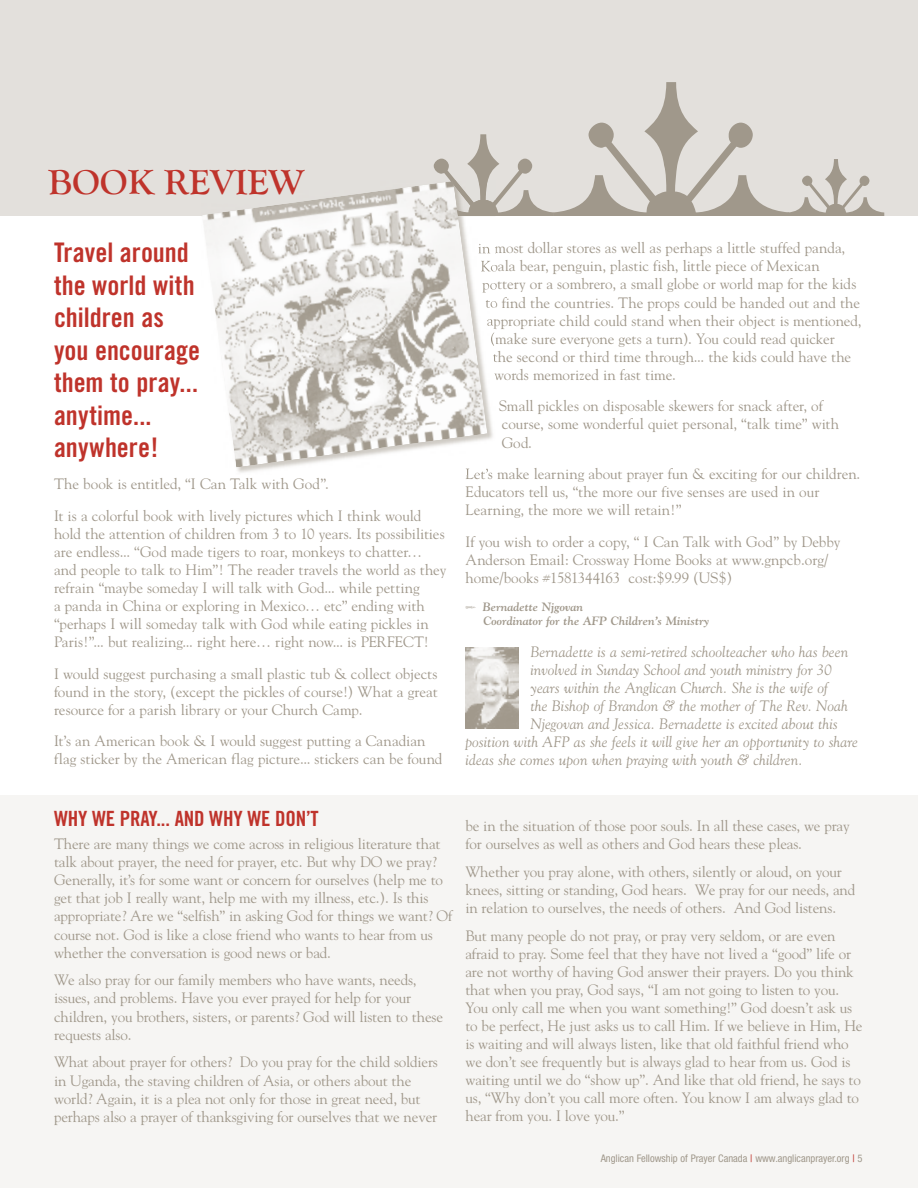
<style>
.page{position:relative;width:918px;height:1188px;background:#fff}
.page>*{position:absolute;margin:0;border:0;box-sizing:border-box;transform-origin:0 0}
.t1{font:700 36px "Goudy Old Style T";color:#bf332b}
.t2{font:27px/32.5px "Trade Gothic Bold Cond Twenty";color:#bf332b}
.t3{font:21px "Trade Gothic Bold Cond Twenty";letter-spacing:-.01em;color:#bf332b}
.t4{font:15px/18px "Goudy";letter-spacing:-.01em;color:#a0988b}
.t5{font:italic 15px "Goudy";letter-spacing:.01em;color:#a0988b}
.t6{font:12px/14.4px "Goudy Bold Italic Os F";color:#a0988b}
.t7{font:condensed 10.5px "Helvetica Neue";color:#a0988b}
.s1{color:#bf332b}
</style>
<div class="page">
<img style="left:465px;top:647px;width:54px;height:81px">
<div style="left:0;top:795px;width:918px;height:393px;background:#f6f5f3"></div>
<div style="left:0;top:0;width:918px;height:216px;background:#e3e0dc"></div>
<svg style="left:433px;top:82px;width:451px;height:134px"></svg>
<img style="left:487px;top:247px;width:3px;height:7px">
<img style="left:487px;top:260px;width:8px;height:12px">
<img style="left:487px;top:283px;width:8px;height:7px">
<img style="left:487px;top:300px;width:8px;height:8px">
<img style="left:487px;top:319px;width:8px;height:10px">
<img style="left:491px;top:333px;width:3px;height:13px">
<img style="left:466px;top:468px;width:26px;height:7px">
<img style="left:433px;top:180px;width:62px;height:36px">
<img style="left:202px;top:181px;width:285px;height:286px">
<h1 class="t1" style="left:48px;top:162px;width:258px">BOOK REVIEW</h1>
<h2 class="t2" style="left:54px;top:236px;width:148px">Travel around the world with children as you encourage them to pray... anytime... anywhere!</h2>
<p class="t4" style="left:54px;top:468px;width:369px;line-height:31.5px">The book is entitled, “I Can Talk with God”.<br>It is a colorful book with lively pictures which I think would</p>
<p class="t4" style="left:54px;top:524px;width:394px">hold the attention of children from 3 to 10 years. Its possibilities are endless... “God made tigers to roar, monkeys to chatter… and people to talk to Him”! The reader travels the world as they refrain “maybe someday I will talk with God... while petting<br>a panda in China or exploring in Mexico… etc” ending with “perhaps I will someday talk with God while eating pickles in Paris!”... but realizing... right here… right now... is PERFECT!</p>
<p class="t4" style="left:54px;top:664px;width:385px;text-align:justify">I would suggest purchasing a small plastic tub &amp; collect objects found in the story, (except the pickles of course!) What a great resource for a parish library or your Church Camp.</p>
<p class="t4" style="left:54px;top:732px;width:390px">It’s an American book &amp; I would suggest putting a Canadian flag sticker by the American flag picture... stickers can be found</p>
<p class="t4" style="left:478px;top:239px;width:369px">in most dollar stores as well as perhaps a little stuffed panda,</p>
<p class="t4" style="left:481px;top:257px;width:341px">Koala bear, penguin, plastic fish, little piece of Mexican</p>
<p class="t4" style="left:482px;top:275px;width:376px">pottery or a sombrero, a small globe or world map for the kids</p>
<p class="t4" style="left:485px;top:293px;width:376px">to find the countries. The props could be handed out and the</p>
<p class="t4" style="left:487px;top:311px;width:376px">appropriate child could stand when their object is mentioned,</p>
<p class="t4" style="left:490px;top:329px;width:346px">(make sure everyone gets a turn). You could read quicker</p>
<p class="t4" style="left:493px;top:347px;width:360px">the second or third time through... the kids could have the</p>
<p class="t4" style="left:494px;top:365px;width:183px">words memorized in fast time.</p>
<p class="t4" style="left:499px;top:397px;width:342px">Small pickles on disposable skewers for snack after, of course, some wonderful quiet personal, “talk time” with<br>God.</p>
<p class="t4" style="left:465px;top:464px;width:396px">Let’s make learning about prayer fun &amp; exciting for our children.<br>Educators tell us, “the more our five senses are used in our<br>Learning, the more we will retain!”</p>
<p class="t4" style="left:465px;top:532px;width:376px">If you wish to order a copy, “ I Can Talk with God” by Debby<br>Anderson Email: Crossway Home Books at www.gnpcb.org/ home/books #1581344163 cost:$9.99 (US$)</p>
<p class="t6" style="left:483px;top:599px;width:228px">Bernadette Njgovan<br>Coordinator for the AFP Children’s Ministry</p>
<p class="t5" style="left:531px;top:643px;width:319px">Bernadette is a semi-retired schoolteacher who has been</p>
<p class="t5" style="left:531px;top:661px;width:303px">involved in Sunday School and youth ministry for 30</p>
<p class="t5" style="left:531px;top:679px;width:299px">years within the Anglican Church. She is the wife of</p>
<p class="t5" style="left:531px;top:697px;width:319px">the Bishop of Brandon &amp; the mother of The Rev. Noah</p>
<p class="t5" style="left:531px;top:715px;width:309px">Njegovan and Jessica. Bernadette is excited about this</p>
<p class="t5" style="left:465px;top:733px;width:394px">position with AFP as she feels it will give her an opportunity to share</p>
<p class="t5" style="left:465px;top:751px;width:339px">ideas she comes upon when praying with youth &amp; children.</p>
<h3 class="t3" style="left:54px;top:806px;width:266px">WHY WE PRAY... AND WHY WE DON’T</h3>
<p class="t4" style="left:54px;top:835px;width:400px">There are many things we come across in religious literature that talk about prayer, the need for prayer, etc. But why DO we pray?<br>Generally, it’s for some want or concern for ourselves (help me to get that job I really want, help me with my illness, etc.). Is this appropriate? Are we “selfish” in asking God for things we want? Of course not. God is like a close friend who wants to hear from us whether the conversation is good news or bad.</p>
<p class="t4" style="left:54px;top:971px;width:391px">We also pray for our family members who have wants, needs, issues, and problems. Have you ever prayed for help for your children, you brothers, sisters, or parents? God will listen to these requests also.</p>
<p class="t4" style="left:54px;top:1053px;width:385px">What about prayer for others? Do you pray for the child soldiers in Uganda, the staving children of Asia, or others about the world? Again, it is a plea not only for those in great need, but perhaps also a prayer of thanksgiving for ourselves that we never</p>
<p class="t4" style="left:465px;top:816px;width:386px">be in the situation of those poor souls. In all these cases, we pray for ourselves as well as others and God hears these pleas.</p>
<p class="t4" style="left:465px;top:862px;width:391px">Whether you pray alone, with others, silently or aloud, on your knees, sitting or standing, God hears. We pray for our needs, and in relation to ourselves, the needs of others. And God listens.</p>
<p class="t4" style="left:465px;top:926px;width:399px">But many people do not pray, or pray very seldom, or are even afraid to pray. Some feel that they have not lived a “good” life or are not worthy of having God answer their prayers. Do you think that when you pray, God says, “I am not going to listen to you.<br>You only call me when you want something!” God doesn’t ask us to be perfect, He just asks us to call Him. If we believe in Him, He is waiting and will always listen, like that old faithful friend who we don’t see frequently but is always glad to hear from us. God is waiting until we do “show up”. And like that old friend, he says to us, “Why don’t you call more often. You know I am always glad to hear from you. I love you.”</p>
<p class="t7" style="left:601px;top:1152px;width:263px">Anglican Fellowship of Prayer Canada <span class="s1">|</span> www.anglicanprayer.org <span class="s1">|</span> 5</p>
</div>
